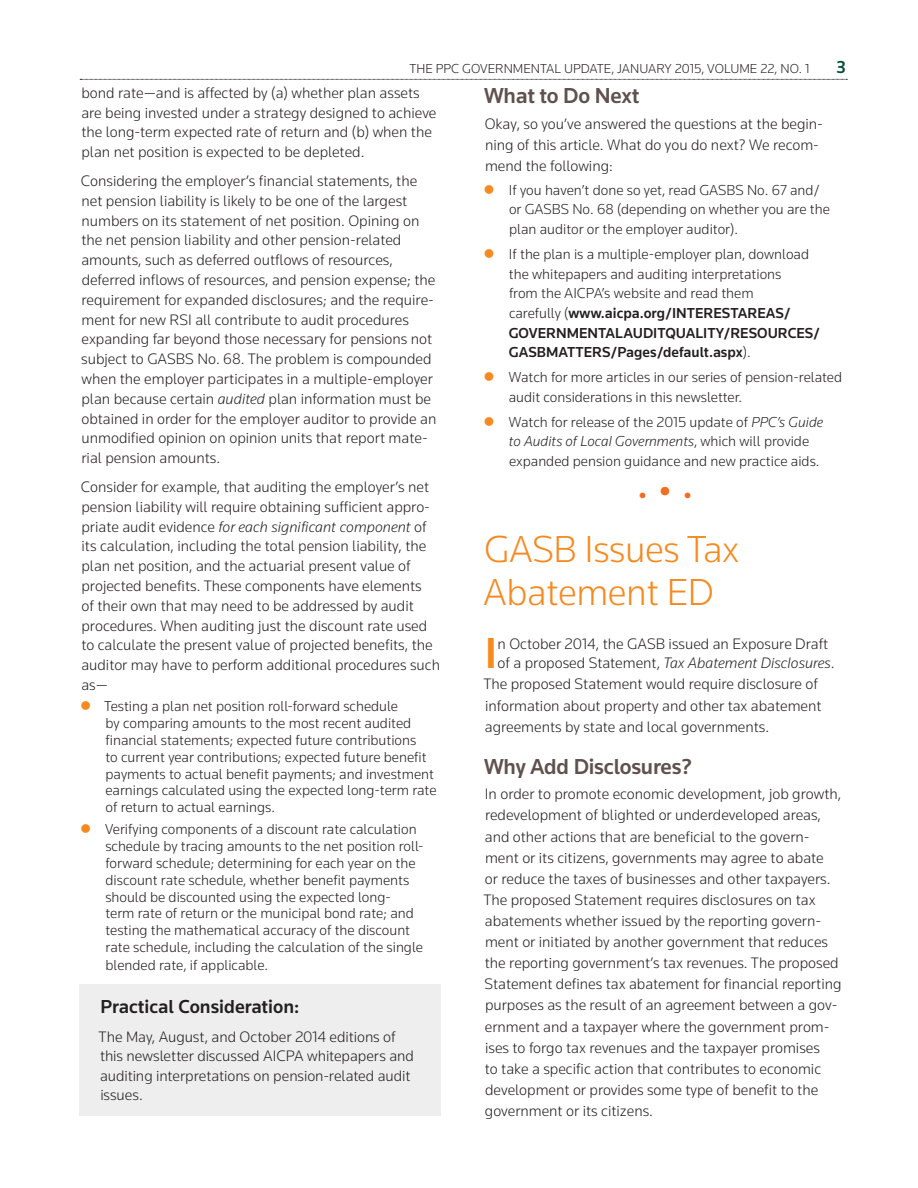
<style>
.page{position:relative;width:918px;height:1188px;background:#fff}
.page>*{position:absolute;margin:0;border:0;box-sizing:border-box;transform-origin:0 0}
.ParagraphFirst{font:500 45px "Knowledge";color:#f6891f}
.TitleArticle{font:300 39px/43.7px "Knowledge";letter-spacing:-.01em;color:#f6891f}
.EndArticle{font:300 24px "Knowledge";color:#f36e21}
.TitleTopic{font:500 22.5px "Knowledge";letter-spacing:-.01em;color:#5f514d}
.PractConTitle{font:500 19.5px "Knowledge";color:#231f20}
.header_right{font:500 18px "Knowledge";color:#00502e}
.ParagraphText{font:300 15.75px/19.8px "Knowledge";color:#231f20}
.ParagraphFirst-2{font:300 15.75px/21.1px "Knowledge";color:#231f20}
.PractConText{font:300 15.75px/19.5px "Knowledge";letter-spacing:-.005em;color:#231f20}
.t1{font:300 15px/16.8px "Knowledge";color:#231f20}
.header_right-2{font:300 13.5px "Knowledge";color:#231f20}
.s1{font-style:italic}
.s2{font-weight:500}
.s3{font-size:36px}
</style>
<div class="page">
<svg style="left:80px;top:79px;width:767px;height:1px"></svg>
<div style="left:80px;top:985px;width:361px;height:131px;background:#eeeeef"></div>
<p class="header_right-2" style="left:409px;top:60px;width:402px">THE PPC GOVERNMENTAL UPDATE, JANUARY 2015, VOLUME 22, NO. 1</p>
<p class="header_right" style="left:836px;top:56px;width:11px">3</p>
<p class="ParagraphText" style="left:81px;top:82px;width:357px">bond rate—and is affected by (a) whether plan assets are being invested under a strategy designed to achieve the long-term expected rate of return and (b) when the plan net position is expected to be depleted.</p>
<p class="ParagraphText" style="left:81px;top:171px;width:357px">Considering the employer’s financial statements, the net pension liability is likely to be one of the largest numbers on its statement of net position. Opining on the net pension liability and other pension-related amounts, such as deferred outflows of resources, deferred inflows of resources, and pension expense; the requirement for expanded disclosures; and the require&shy;ment for new RSI all contribute to audit procedures expanding far beyond those necessary for pensions not subject to GASBS No. 68. The problem is compounded when the employer participates in a multiple-employer plan because certain <span class="s1">audited</span> plan information must be obtained in order for the employer auditor to provide an unmodified opinion on opinion units that report mate&shy;rial pension amounts.</p>
<p class="ParagraphText" style="left:81px;top:477px;width:361px">Consider for example, that auditing the employer’s net pension liability will require obtaining sufficient appro&shy;priate audit evidence <span class="s1">for each significant component</span> of its calculation, including the total pension liability, the plan net position, and the actuarial present value of projected benefits. These components have elements<br>of their own that may need to be addressed by audit procedures. When auditing just the discount rate used to calculate the present value of projected benefits, the auditor may have to perform additional procedures such as—</p>
<p class="t1" style="left:104px;top:698px;width:334px">Testing a plan net position roll-forward schedule<br>by comparing amounts to the most recent audited financial statements; expected future contributions<br>to current year contributions; expected future benefit payments to actual benefit payments; and investment earnings calculated using the expected long-term rate of return to actual earnings.</p>
<p class="t1" style="left:105px;top:821px;width:320px">Verifying components of a discount rate calculation schedule by tracing amounts to the net position roll&shy;forward schedule; determining for each year on the discount rate schedule, whether benefit payments should be discounted using the expected long-<br>term rate of return or the municipal bond rate; and testing the mathematical accuracy of the discount rate schedule, including the calculation of the single</p>
<p class="t1" style="left:106px;top:957px;width:164px">blended rate, if applicable.</p>
<p class="TitleTopic" style="left:484px;top:82px;width:157px">What to Do Next</p>
<p class="ParagraphText" style="left:485px;top:112px;width:340px;line-height:21.1px">Okay, so you’ve answered the questions at the begin&shy;ning of this article. What do you do next? We recom&shy;mend the following:</p>
<p class="t1" style="left:509px;top:180px;width:322px;line-height:19.6px">If you haven’t done so yet, read GASBS No. 67 and/ or GASBS No. 68 (depending on whether you are the plan auditor or the employer auditor).</p>
<p class="t1" style="left:509px;top:244px;width:313px;line-height:19.6px">If the plan is a multiple-employer plan, download the whitepapers and auditing interpretations<br>from the AICPA’s website and read them<br>carefully (<span class="s2">www.aicpa.org/INTERESTAREAS/ GOVERNMENTALAUDITQUALITY/RESOURCES/ GASBMATTERS/Pages/default.aspx</span>).</p>
<p class="t1" style="left:509px;top:367px;width:335px;line-height:19.6px">Watch for more articles in our series of pension-related audit considerations in this newsletter.</p>
<p class="t1" style="left:509px;top:412px;width:316px;line-height:19.6px">Watch for release of the 2015 update of <span class="s1">PPC’s Guide to Audits of Local Governments</span>, which will provide expanded pension guidance and new practice aids.</p>
<p class="EndArticle" style="left:639px;top:482px;width:55px">•<span class="s3">•</span>•</p>
<p class="TitleArticle" style="left:483px;top:526px;width:258px">GASB Issues Tax<br>Abatement ED</p>
<p class="ParagraphFirst" style="left:485px;top:626px;width:14px">I</p>
<p class="ParagraphFirst-2" style="left:498px;top:634px;width:339px;line-height:19.5px">n October 2014, the GASB issued an Exposure Draft of a proposed Statement, <span class="s1">Tax Abatement Disclosures</span>.</p>
<p class="ParagraphFirst-2" style="left:483px;top:673px;width:340px">The proposed Statement would require disclosure of information about property and other tax abatement agreements by state and local governments.</p>
<p class="TitleTopic" style="left:484px;top:752px;width:209px">Why Add Disclosures?</p>
<p class="ParagraphText" style="left:483px;top:783px;width:360px;line-height:21.1px">In order to promote economic development, job growth, redevelopment of blighted or underdeveloped areas, and other actions that are beneficial to the govern&shy;ment or its citizens, governments may agree to abate<br>or reduce the taxes of businesses and other taxpayers.<br>The proposed Statement requires disclosures on tax abatements whether issued by the reporting govern&shy;ment or initiated by another government that reduces the reporting government’s tax revenues. The proposed Statement defines tax abatement for financial reporting purposes as the result of an agreement between a gov&shy;ernment and a taxpayer where the government prom&shy;ises to forgo tax revenues and the taxpayer promises<br>to take a specific action that contributes to economic development or provides some type of benefit to the government or its citizens.</p>
<p class="PractConTitle" style="left:100px;top:995px;width:201px">Practical Consideration:</p>
<p class="PractConText" style="left:99px;top:1026px;width:317px">The May, August, and October 2014 editions of this newsletter discussed AICPA whitepapers and auditing interpretations on pension-related audit issues.</p>
</div>
